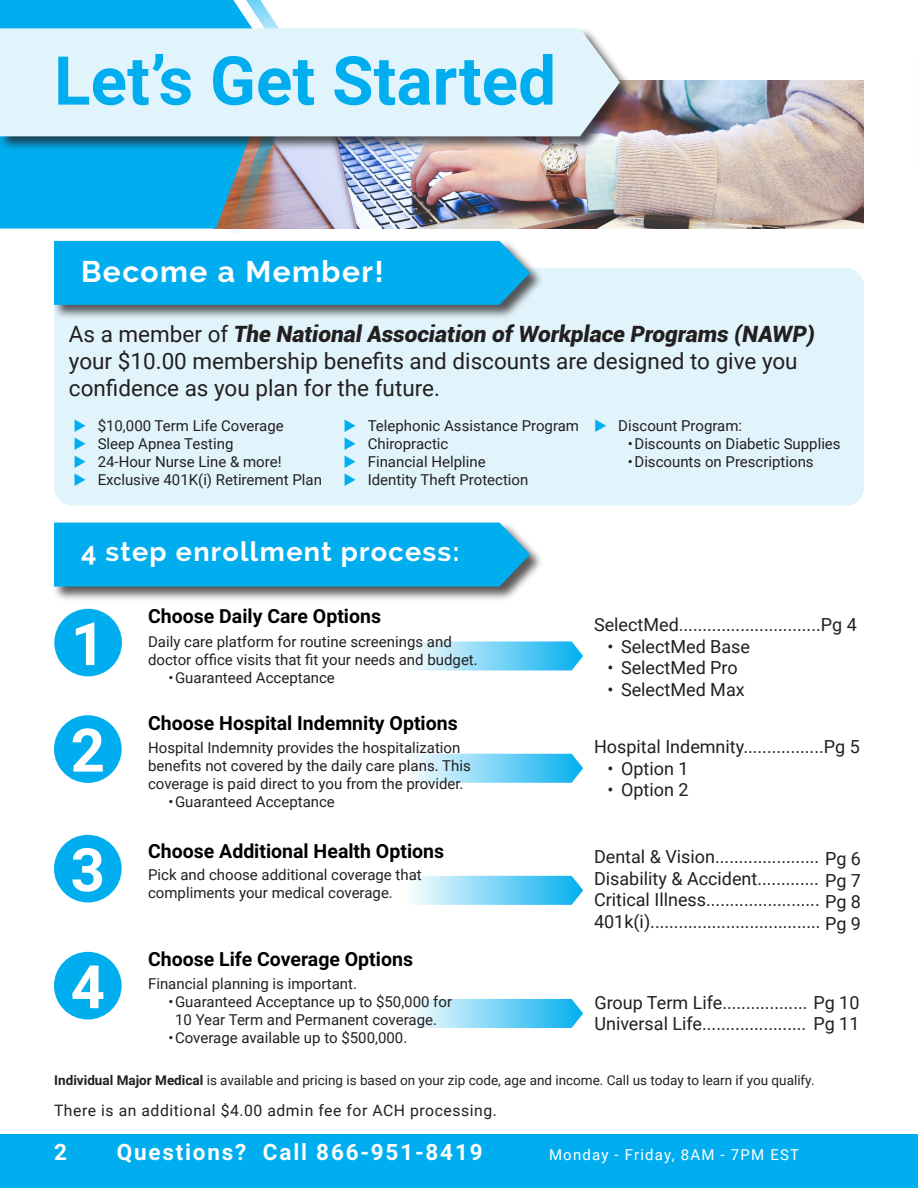
<style>
.page{position:relative;width:918px;height:1188px;background:#fff}
.page>*{position:absolute;margin:0;border:0;box-sizing:border-box;transform-origin:0 0}
.t1{font:700 67.5px "Roboto";color:#00aeef}
.t2{font:700 60px "Roboto";color:#fff}
.t3{font:700 30px "Raleway";letter-spacing:.05em;color:#fff}
.t4{font:700 27px "Raleway";letter-spacing:.05em;color:#fff}
.t5{font:22.5px/27px "Roboto";color:#231f20}
.t6{font:700 22.5px "Roboto";letter-spacing:.08em;color:#fff}
.t7{font:700 19.5px "Roboto";color:#000}
.t8{font:18px "Roboto";color:#231f20}
.t9{font:15.75px "Roboto";letter-spacing:.035em;color:#231f20}
.t10{font:15px/18px "Roboto";color:#231f20}
.t11{font:15px "Roboto";letter-spacing:.08em;color:#fff}
.t12{font:13.5px "Roboto";color:#231f20}
.s1{font-weight:900;font-style:italic}
.s2{color:#00aeef}
.s3{font-weight:700}
</style>
<div class="page">
<div style="left:0;top:1134px;width:918px;height:54px;background:#00aeef"></div>
<div style="left:53px;top:521px;width:491px;height:81px;background:#231f20;opacity:.75"></div>
<div style="left:54px;top:523px;width:476px;height:64px;background:#00aeef"></div>
<svg style="left:412px;top:641px;width:171px;height:30px;background:#87d8f7"></svg>
<svg style="left:412px;top:754px;width:171px;height:29px;background:#84d7f6"></svg>
<svg style="left:412px;top:876px;width:171px;height:29px;background:#84d7f6"></svg>
<svg style="left:412px;top:999px;width:171px;height:29px;background:#83d7f6"></svg>
<img style="left:530px;top:81px;width:334px;height:148px">
<svg style="left:0;top:0;width:278px;height:27px;background:#1ab6f0"></svg>
<div style="left:0;top:27px;width:634px;height:125px;background:#231f20;opacity:.75"></div>
<div style="left:0;top:28px;width:620px;height:108px;background:#e1f4fc"></div>
<div style="left:54px;top:609px;width:68px;height:67px;background:#00aeef;border-radius:50%"></div>
<div style="left:54px;top:715px;width:68px;height:68px;background:#00aeef;border-radius:50%"></div>
<div style="left:54px;top:835px;width:68px;height:67px;background:#00aeef;border-radius:50%"></div>
<div style="left:54px;top:952px;width:68px;height:67px;background:#00aeef;border-radius:50%"></div>
<div style="left:54px;top:268px;width:810px;height:237px;background:#e1f4fc;border-radius:18px"></div>
<div style="left:53px;top:239px;width:491px;height:81px;background:#231f20;opacity:.75"></div>
<img style="left:0;top:82px;width:530px;height:223px">
<p class="t1" style="left:54px;top:33px;width:504px">Let’s Get Started</p>
<p class="t3" style="left:81px;top:255px;width:304px">Become a Member!</p>
<p class="t5" style="left:69px;top:320px;width:747px">As a member of <span class="s1">The National Association of Workplace Programs (NAWP) </span>your $10.00 membership benefits and discounts are designed to give you confidence as you plan for the future.</p>
<p class="t10" style="left:73px;top:416px;width:212px"><span class="s2">◆</span> $10,000 Term Life Coverage</p>
<p class="t10" style="left:73px;top:434px;width:162px"><span class="s2">◆</span> Sleep Apnea Testing</p>
<p class="t10" style="left:73px;top:452px;width:210px"><span class="s2">◆</span> 24-Hour Nurse Line &amp; more!</p>
<p class="t10" style="left:73px;top:470px;width:250px"><span class="s2">◆</span> Exclusive 401K(i) Retirement Plan</p>
<p class="t10" style="left:343px;top:416px;width:237px"><span class="s2">◆</span> Telephonic Assistance Program</p>
<p class="t10" style="left:343px;top:434px;width:107px"><span class="s2">◆</span> Chiropractic</p>
<p class="t10" style="left:343px;top:452px;width:144px"><span class="s2">◆</span> Financial Helpline</p>
<p class="t10" style="left:343px;top:470px;width:187px"><span class="s2">◆</span> Identity Theft Protection</p>
<p class="t10" style="left:594px;top:416px;width:150px"><span class="s2">◆</span> Discount Program:</p>
<p class="t10" style="left:628px;top:434px;width:214px">•Discounts on Diabetic Supplies</p>
<p class="t10" style="left:628px;top:452px;width:187px">•Discounts on Prescriptions</p>
<p class="t4" style="left:81px;top:536px;width:380px">4 step enrollment process:</p>
<p class="t2" style="left:71px;top:602px;width:36px">1</p>
<p class="t2" style="left:71px;top:708px;width:36px">2</p>
<p class="t2" style="left:71px;top:828px;width:36px">3</p>
<p class="t2" style="left:71px;top:945px;width:36px">4</p>
<p class="t7" style="left:148px;top:603px;width:234px">Choose Daily Care Options</p>
<p class="t10" style="left:148px;top:632px;width:331px">Daily care platform for routine screenings and doctor office visits that fit your needs and budget.</p>
<p class="t10" style="left:168px;top:668px;width:168px">•Guaranteed Acceptance</p>
<p class="t7" style="left:148px;top:709px;width:311px">Choose Hospital Indemnity Options</p>
<p class="t10" style="left:148px;top:738px;width:324px">Hospital Indemnity provides the hospitalization benefits not covered by the daily care plans. This coverage is paid direct to you from the provider.</p>
<p class="t10" style="left:168px;top:792px;width:168px">•Guaranteed Acceptance</p>
<p class="t7" style="left:148px;top:838px;width:298px">Choose Additional Health Options</p>
<p class="t10" style="left:148px;top:865px;width:275px">Pick and choose additional coverage that compliments your medical coverage.</p>
<p class="t7" style="left:148px;top:946px;width:266px">Choose Life Coverage Options</p>
<p class="t10" style="left:148px;top:975px;width:210px">Financial planning is important.</p>
<p class="t10" style="left:168px;top:993px;width:285px;text-align:center">•Guaranteed Acceptance up to $50,000 for<br>10 Year Term and Permanent coverage.</p>
<p class="t10" style="left:168px;top:1029px;width:240px">•Coverage available up to $500,000.</p>
<p class="t8" style="left:594px;top:612px;width:264px">SelectMed..............................Pg 4</p>
<p class="t8" style="left:608px;top:634px;width:144px">• SelectMed Base</p>
<p class="t8" style="left:608px;top:655px;width:132px">• SelectMed Pro</p>
<p class="t8" style="left:608px;top:677px;width:139px">• SelectMed Max</p>
<p class="t8" style="left:594px;top:734px;width:267px">Hospital Indemnity.................Pg 5</p>
<p class="t8" style="left:608px;top:756px;width:83px">• Option 1</p>
<p class="t8" style="left:608px;top:777px;width:83px">• Option 2</p>
<p class="t8" style="left:594px;top:844px;width:227px">Dental &amp; Vision......................</p>
<p class="t8" style="left:594px;top:866px;width:227px">Disability &amp; Accident.............</p>
<p class="t8" style="left:594px;top:887px;width:227px">Critical Illness........................</p>
<p class="t8" style="left:594px;top:909px;width:228px">401k(i)....................................</p>
<p class="t8" style="left:825px;top:846px;width:37px">Pg 6</p>
<p class="t8" style="left:825px;top:868px;width:37px">Pg 7</p>
<p class="t8" style="left:825px;top:889px;width:37px">Pg 8</p>
<p class="t8" style="left:825px;top:911px;width:37px">Pg 9</p>
<p class="t8" style="left:594px;top:990px;width:267px">Group Term Life.................. Pg 10</p>
<p class="t8" style="left:594px;top:1011px;width:267px">Universal Life...................... Pg 11</p>
<p class="t12" style="left:54px;top:1071px;width:762px"><span class="s3">Individual Major Medical</span> is available and pricing is based on your zip code, age and income. Call us today to learn if you qualify.</p>
<p class="t9" style="left:54px;top:1099px;width:444px">There is an additional $4.00 admin fee for ACH processing.</p>
<h3 class="t6" style="left:54px;top:1136px;width:14px">2</h3>
<h3 class="t6" style="left:117px;top:1137px;width:367px">Questions? Call 866-951-8419</h3>
<p class="t11" style="left:549px;top:1144px;width:252px">Monday - Friday, 8AM - 7PM EST</p>
</div>
